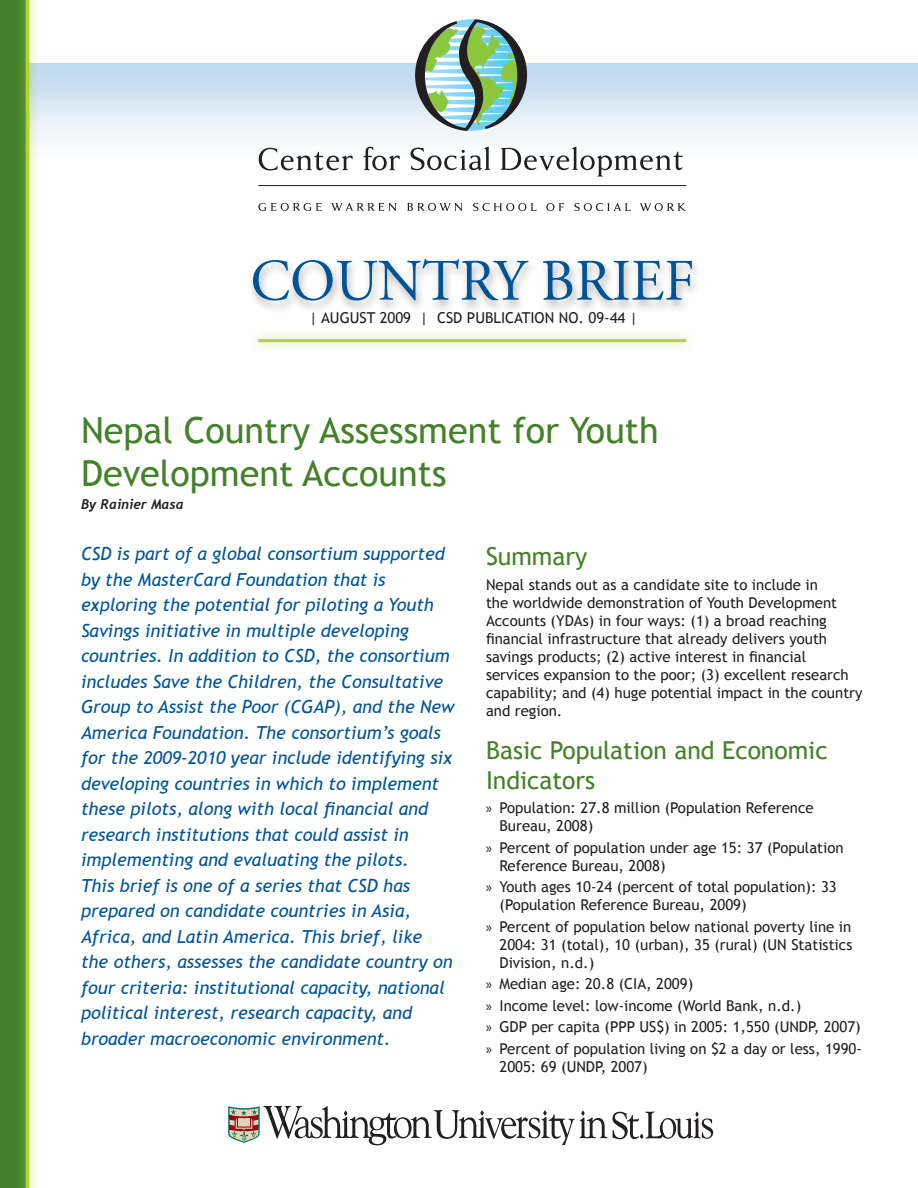
<style>
.page{position:relative;width:918px;height:1188px;background:#fff}
.page>*{position:absolute;margin:0;border:0;box-sizing:border-box;transform-origin:0 0}
.t1{font:36px/43.2px "Trebuchet MS";color:#45802a}
.t2{font:24.75px/29.7px "Trebuchet MS";color:#45802a}
.t3{font:italic 18px/25.5px "Trebuchet MS";color:#005495}
.t4{font:15px/18px "Trebuchet MS";color:#231f20}
.t5{font:italic 700 13.5px "Trebuchet";color:#231f20}
.s1{font-family:"Myriad Pro"}
</style>
<div class="page">
<div style="left:0;top:63px;width:918px;height:110px;background:linear-gradient(to bottom,#bdd7ec,#fff)"></div>
<hr style="left:258px;top:185px;width:428px;height:1px;background:#231f20">
<svg style="left:258px;top:203px;width:64px;height:8px"></svg>
<svg style="left:331px;top:203px;width:66px;height:8px"></svg>
<svg style="left:407px;top:203px;width:56px;height:8px"></svg>
<svg style="left:473px;top:203px;width:64px;height:8px"></svg>
<svg style="left:546px;top:203px;width:18px;height:8px"></svg>
<svg style="left:574px;top:203px;width:57px;height:8px"></svg>
<svg style="left:640px;top:203px;width:45px;height:8px"></svg>
<svg style="left:259px;top:148px;width:94px;height:23px"></svg>
<svg style="left:364px;top:147px;width:36px;height:23px"></svg>
<svg style="left:411px;top:147px;width:79px;height:24px"></svg>
<svg style="left:501px;top:147px;width:182px;height:30px"></svg>
<svg style="left:415px;top:19px;width:112px;height:112px"></svg>
<svg style="left:228px;top:1106px;width:485px;height:39px"></svg>
<div style="left:249px;top:329px;width:446px;height:23px;background:#b3d237;opacity:.75"></div>
<hr style="left:258px;top:339px;width:428px;height:3px;background:#b3d237">
<div style="left:0;top:0;width:28px;height:1188px;background:#45802a"></div>
<div style="left:16px;top:0;width:23px;height:1188px;background:#b3d237;opacity:.75"></div>
<hr style="left:26px;top:0;width:3px;height:1188px;background:#b3d237">
<div style="left:247px;top:256px;width:455px;height:57px;background:#231f20;opacity:.35"></div>
<svg style="left:253px;top:259px;width:439px;height:42px"></svg>
<p class="t4" style="left:310px;top:309px;width:330px">| AUGUST 2009 | CSD PUBLICATION NO. 09-44 |</p>
<h1 class="t1" style="left:81px;top:409px;width:579px">Nepal Country Assessment for Youth<br>Development Accounts</h1>
<p class="t5" style="left:81px;top:496px;width:104px">By Rainier Masa</p>
<h2 class="t2" style="left:486px;top:542px;width:103px">Summary</h2>
<p class="t4" style="left:486px;top:576px;width:378px">Nepal stands out as a candidate site to include in<br>the worldwide demonstration of Youth Development Accounts (YDAs) in four ways: (1) a broad reaching financial infrastructure that already delivers youth savings products; (2) active interest in financial services expansion to the poor; (3) excellent research capability; and (4) huge potential impact in the country and region.</p>
<h2 class="t2" style="left:486px;top:736px;width:343px">Basic Population and Economic<br>Indicators</h2>
<p class="t4" style="left:499px;top:799px;width:316px;text-indent:-14px"><span class="s1">»</span> Population: 27.8 million (Population Reference<br>Bureau, 2008)</p>
<p class="t4" style="left:499px;top:839px;width:346px;text-indent:-14px"><span class="s1">»</span> Percent of population under age 15: 37 (Population<br>Reference Bureau, 2008)</p>
<p class="t4" style="left:499px;top:878px;width:339px;text-indent:-14px"><span class="s1">»</span> Youth ages 10-24 (percent of total population): 33 (Population Reference Bureau, 2009)</p>
<p class="t4" style="left:499px;top:918px;width:354px;text-align:justify;text-indent:-14px"><span class="s1">»</span> Percent of population below national poverty line in 2004: 31 (total), 10 (urban), 35 (rural) (UN Statistics Division, n.d.)</p>
<p class="t4" style="left:486px;top:974px;width:377px;line-height:21.5px"><span class="s1">»</span> Median age: 20.8 (CIA, 2009)<br><span class="s1">»</span> Income level: low-income (World Bank, n.d.)<br><span class="s1">»</span> GDP per capita (PPP US$) in 2005: 1,550 (UNDP, 2007) <span class="s1">»</span> Percent of population living on $2 a day or less, 1990-</p>
<p class="t4" style="left:499px;top:1058px;width:150px">2005: 69 (UNDP, 2007)</p>
<p class="t3" style="left:81px;top:541px;width:375px">CSD is part of a global consortium supported by the MasterCard Foundation that is exploring the potential for piloting a Youth Savings initiative in multiple developing countries. In addition to CSD, the consortium includes Save the Children, the Consultative Group to Assist the Poor (CGAP), and the New America Foundation. The consortium’s goals for the 2009-2010 year include identifying six developing countries in which to implement these pilots, along with local financial and research institutions that could assist in implementing and evaluating the pilots.<br>This brief is one of a series that CSD has prepared on candidate countries in Asia, Africa, and Latin America. This brief, like<br>the others, assesses the candidate country on four criteria: institutional capacity, national political interest, research capacity, and broader macroeconomic environment.</p>
</div>
